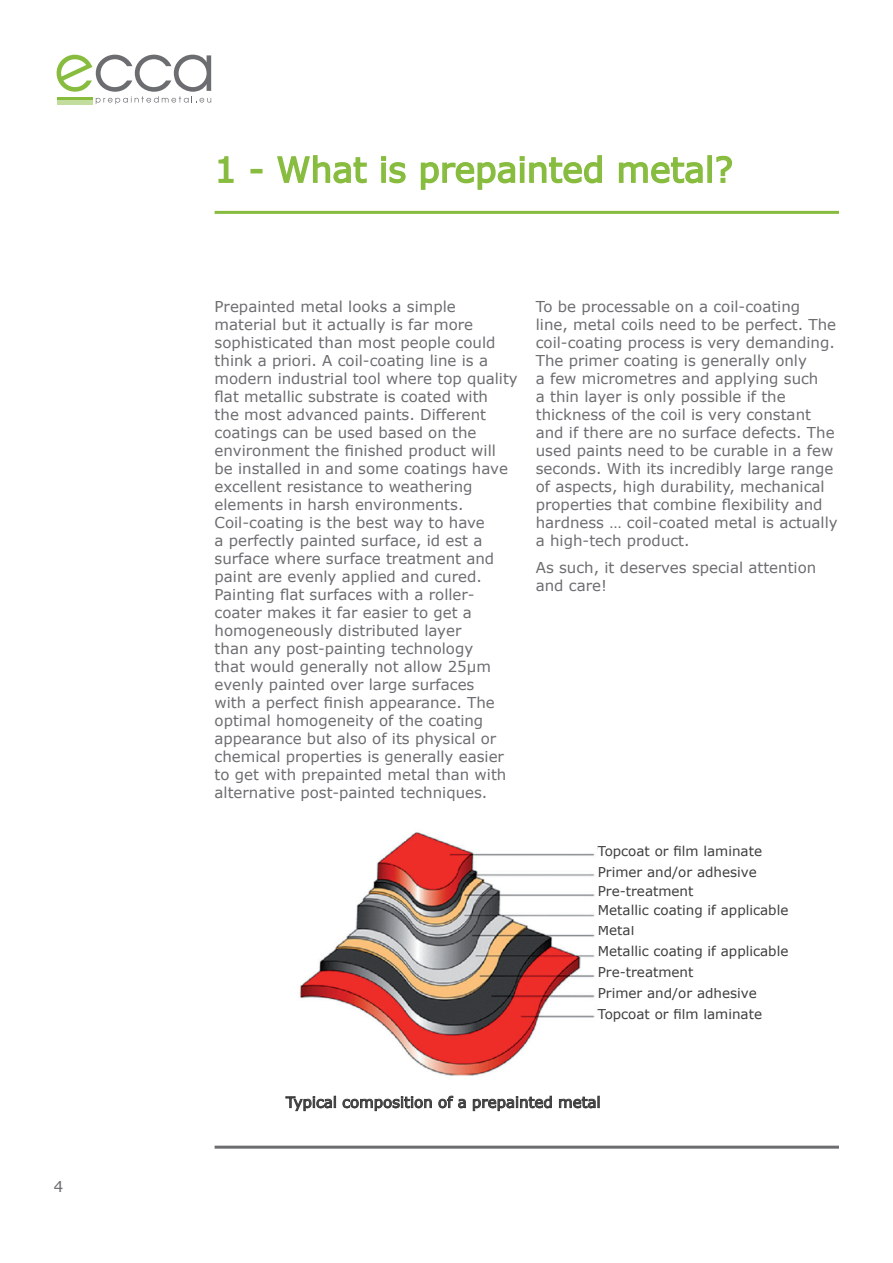
<style>
.page{position:relative;width:893px;height:1263px;background:#fff}
.page>*{position:absolute;margin:0;border:0;box-sizing:border-box;transform-origin:0 0}
.t1{font:34.5px "Verdana";color:#87bc3f}
.t2{font:15px/18px "Verdana";color:#6c6d70}
.t3{font:15px "Verdana";color:#3e3e3f}
.t4{font:13.5px/21px "Verdana";color:#3e3e3f}
</style>
<div class="page">
<hr style="left:215px;top:1146px;width:624px;height:3px;background:#6c6d70">
<hr style="left:215px;top:211px;width:624px;height:3px;background:#87bc3f">
<svg style="left:56px;top:54px;width:155px;height:50px"></svg>
<svg style="left:218px;top:156px;width:16px;height:27px"></svg>
<div style="left:250px;top:169px;width:12px;height:4px;border:2px solid #87bc3f"></div>
<svg style="left:277px;top:155px;width:90px;height:29px"></svg>
<svg style="left:381px;top:156px;width:25px;height:28px"></svg>
<svg style="left:420px;top:155px;width:182px;height:35px"></svg>
<svg style="left:618px;top:157px;width:85px;height:27px"></svg>
<div style="left:707px;top:155px;width:5px;height:28px;border:2px solid #87bc3f"></div>
<svg style="left:716px;top:155px;width:17px;height:28px"></svg>
<img style="left:300px;top:832px;width:300px;height:264px">
<svg style="left:285px;top:1096px;width:51px;height:15px"></svg>
<svg style="left:342px;top:1096px;width:90px;height:15px"></svg>
<svg style="left:438px;top:1095px;width:28px;height:14px"></svg>
<svg style="left:473px;top:1095px;width:79px;height:16px"></svg>
<svg style="left:559px;top:1096px;width:41px;height:13px"></svg>
<div style="left:598px;top:845px;width:192px;height:21px;background:#fff"></div>
<div style="left:598px;top:1009px;width:192px;height:21px;background:#fff"></div>
<div style="left:598px;top:866px;width:192px;height:21px;background:#fff"></div>
<div style="left:598px;top:988px;width:192px;height:21px;background:#fff"></div>
<div style="left:598px;top:886px;width:192px;height:21px;background:#fff"></div>
<div style="left:598px;top:925px;width:192px;height:21px;background:#fff"></div>
<div style="left:598px;top:946px;width:192px;height:21px;background:#fff"></div>
<div style="left:598px;top:905px;width:192px;height:21px;background:#fff"></div>
<div style="left:598px;top:967px;width:192px;height:21px;background:#fff"></div>
<p class="t2" style="left:54px;top:1177px;width:11px">4</p>
<h1 class="t1" style="left:215px;top:146px;width:520px">1 - What is prepainted metal?</h1>
<p class="t2" style="left:215px;top:297px;width:305px">Prepainted metal looks a simple material but it actually is far more sophisticated than most people could think a priori. A coil-coating line is a modern industrial tool where top quality flat metallic substrate is coated with<br>the most advanced paints. Different coatings can be used based on the environment the finished product will be installed in and some coatings have excellent resistance to weathering elements in harsh environments.<br>Coil-coating is the best way to have<br>a perfectly painted surface, id est a surface where surface treatment and paint are evenly applied and cured.<br>Painting flat surfaces with a roller&shy;coater makes it far easier to get a homogeneously distributed layer<br>than any post-painting technology<br>that would generally not allow 25µm evenly painted over large surfaces<br>with a perfect finish appearance. The optimal homogeneity of the coating appearance but also of its physical or chemical properties is generally easier to get with prepainted metal than with alternative post-painted techniques.</p>
<p class="t2" style="left:536px;top:297px;width:303px">To be processable on a coil-coating<br>line, metal coils need to be perfect. The coil-coating process is very demanding.<br>The primer coating is generally only<br>a few micrometres and applying such<br>a thin layer is only possible if the thickness of the coil is very constant and if there are no surface defects. The used paints need to be curable in a few seconds. With its incredibly large range of aspects, high durability, mechanical properties that combine flexibility and hardness … coil-coated metal is actually a high-tech product.</p>
<p class="t2" style="left:536px;top:558px;width:282px">As such, it deserves special attention and care!</p>
<p class="t4" style="left:598px;top:840px;width:166px">Topcoat or film laminate</p>
<p class="t4" style="left:598px;top:861px;width:160px">Primer and/or adhesive</p>
<p class="t4" style="left:598px;top:880px;width:97px">Pre-treatment</p>
<p class="t4" style="left:598px;top:920px;width:192px">Metal<br>Metallic coating if applicable</p>
<p class="t4" style="left:598px;top:900px;width:192px">Metallic coating if applicable</p>
<p class="t4" style="left:598px;top:962px;width:97px">Pre-treatment</p>
<p class="t4" style="left:598px;top:983px;width:160px">Primer and/or adhesive</p>
<p class="t4" style="left:598px;top:1004px;width:166px">Topcoat or film laminate</p>
<p class="t3" style="left:286px;top:1092px;width:316px">Typical composition of a prepainted metal</p>
</div>
